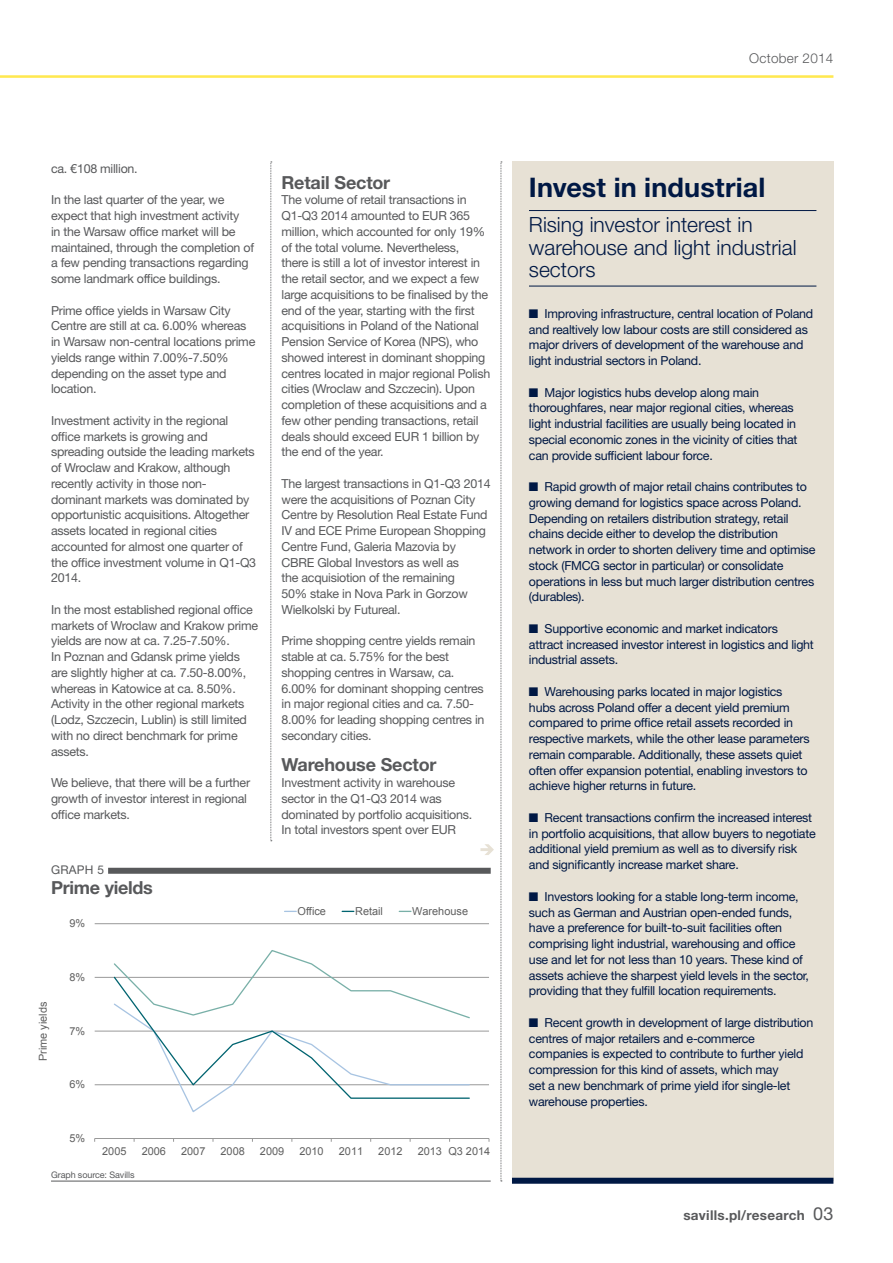
<style>
.page{position:relative;width:893px;height:1263px;background:#fff}
.page>*{position:absolute;margin:0;border:0;box-sizing:border-box;transform-origin:0 0}
.t1{font:700 27px "Helvetica Neue LT Std";letter-spacing:.005em;color:#001844}
.t2{font:300 21px/22.5px "Helvetica Neue LT Std";color:#001844}
.t3{font:700 18px "Helvetica Neue LT Std";letter-spacing:-.01em;color:#58595b}
.t4{font:700 13.5px "Helvetica Neue LT Std";letter-spacing:.02em;color:#58595b}
.t5{font:300 13.5px "Helvetica Neue LT Std";letter-spacing:.02em;color:#58595b}
.t6{font:12.45px/15.8px "Helvetica Neue LT Std";letter-spacing:-.02em;color:#58595b}
.t7{font:12.45px/15.8px "Helvetica Neue LT Std";letter-spacing:-.02em;color:#001844}
.t8{font:12px "Helvetica Neue LT Std";color:#58595b}
.t9{font:10.95px "Arial";color:#5f5f5f}
.t10{font:9px "Helvetica Neue LT Std";letter-spacing:-.01em;color:#58595b}
.s1{font-weight:400;font-size:18px}
</style>
<div class="page">
<hr style="left:0;top:75px;width:833px;height:3px;background:#ffe850">
<div style="left:512px;top:162px;width:321px;height:1019px;background:#e7e1d5"></div>
<svg style="left:270px;top:162px;width:2px;height:679px"></svg>
<svg style="left:501px;top:162px;width:1px;height:1019px"></svg>
<hr style="left:529px;top:210px;width:287px;height:1px;background:#001844">
<hr style="left:529px;top:286px;width:287px;height:1px;background:#001844">
<div style="left:512px;top:1178px;width:321px;height:6px;background:#001844"></div>
<div style="left:108px;top:868px;width:383px;height:6px;background:#58595b"></div>
<hr style="left:51px;top:1181px;width:440px;height:1px;background:#58595b">
<svg style="left:480px;top:844px;width:14px;height:11px"></svg>
<hr style="left:95px;top:1084px;width:394px;height:1px;background:#999">
<hr style="left:95px;top:1031px;width:394px;height:1px;background:#999">
<hr style="left:95px;top:977px;width:394px;height:1px;background:#999">
<hr style="left:95px;top:923px;width:394px;height:1px;background:#999">
<hr style="left:95px;top:1138px;width:394px;height:1px;background:#999">
<svg style="left:113px;top:950px;width:358px;height:163px"></svg>
<svg style="left:342px;top:911px;width:12px;height:1px"></svg>
<svg style="left:399px;top:911px;width:12px;height:1px"></svg>
<p class="t5" style="left:749px;top:50px;width:86px">October 2014</p>
<p class="t6" style="left:51px;top:160px;width:88px">ca. €108 million.</p>
<p class="t6" style="left:51px;top:192px;width:204px">In the last quarter of the year, we expect that high investment activity<br>in the Warsaw office market will be maintained, through the completion of a few pending transactions regarding some landmark office buildings.</p>
<p class="t6" style="left:51px;top:302px;width:206px">Prime office yields in Warsaw City<br>Centre are still at ca. 6.00% whereas in Warsaw non-central locations prime yields range within 7.00%-7.50% depending on the asset type and location.</p>
<p class="t6" style="left:51px;top:412px;width:207px">Investment activity in the regional office markets is growing and spreading outside the leading markets of Wroclaw and Krakow, although recently activity in those non&shy;dominant markets was dominated by opportunistic acquisitions. Altogether assets located in regional cities accounted for almost one quarter of the office investment volume in Q1-Q3<br>2014.</p>
<p class="t6" style="left:51px;top:601px;width:209px">In the most established regional office markets of Wroclaw and Krakow prime yields are now at ca. 7.25-7.50%.<br>In Poznan and Gdansk prime yields are slightly higher at ca. 7.50-8.00%, whereas in Katowice at ca. 8.50%.<br>Activity in the other regional markets (Lodz, Szczecin, Lublin) is still limited with no direct benchmark for prime assets.</p>
<p class="t6" style="left:51px;top:775px;width:201px">We believe, that there will be a further growth of investor interest in regional office markets.</p>
<p class="t8" style="left:51px;top:862px;width:54px">graph 5</p>
<h3 class="t3" style="left:51px;top:876px;width:103px">Prime yields</h3>
<p class="t9" style="left:69px;top:916px;width:17px">9%</p>
<p class="t9" style="left:36px;top:1061px;width:61px;rotate:-90deg">Prime yields</p>
<p class="t9" style="left:69px;top:970px;width:17px">8%</p>
<p class="t9" style="left:69px;top:1023px;width:17px">7%</p>
<p class="t9" style="left:69px;top:1077px;width:17px">6%</p>
<p class="t9" style="left:69px;top:1131px;width:17px">5%</p>
<h3 class="t3" style="left:281px;top:171px;width:110px">Retail Sector</h3>
<p class="t6" style="left:281px;top:192px;width:210px">The volume of retail transactions in Q1-Q3 2014 amounted to EUR 365 million, which accounted for only 19% of the total volume. Nevertheless,<br>there is still a lot of investor interest in the retail sector, and we expect a few large acquisitions to be finalised by the end of the year, starting with the first acquisitions in Poland of the National Pension Service of Korea (NPS), who showed interest in dominant shopping centres located in major regional Polish cities (Wroclaw and Szczecin). Upon completion of these acquisitions and a few other pending transactions, retail deals should exceed EUR 1 billion by the end of the year.</p>
<p class="t6" style="left:281px;top:475px;width:211px">The largest transactions in Q1-Q3 2014 were the acquisitions of Poznan City Centre by Resolution Real Estate Fund IV and ECE Prime European Shopping Centre Fund, Galeria Mazovia by CBRE Global Investors as well as<br>the acquisiotion of the remaining<br>50% stake in Nova Park in Gorzow Wielkolski by Futureal.</p>
<p class="t6" style="left:281px;top:633px;width:204px">Prime shopping centre yields remain stable at ca. 5.75% for the best shopping centres in Warsaw, ca.<br>6.00% for dominant shopping centres in major regional cities and ca. 7.50-<br>8.00% for leading shopping centres in secondary cities.</p>
<h3 class="t3" style="left:281px;top:754px;width:156px">Warehouse Sector</h3>
<p class="t6" style="left:281px;top:775px;width:192px">Investment activity in warehouse sector in the Q1-Q3 2014 was dominated by portfolio acquisitions.<br>In total investors spent over EUR</p>
<p class="t9" style="left:297px;top:904px;width:30px">Office</p>
<p class="t9" style="left:355px;top:904px;width:29px">Retail</p>
<p class="t9" style="left:412px;top:904px;width:57px">Warehouse</p>
<p class="t9" style="left:102px;top:1144px;width:26px">2005</p>
<p class="t9" style="left:142px;top:1144px;width:26px">2006</p>
<p class="t9" style="left:181px;top:1144px;width:26px">2007</p>
<p class="t9" style="left:221px;top:1144px;width:26px">2008</p>
<p class="t9" style="left:260px;top:1144px;width:26px">2009</p>
<p class="t9" style="left:299px;top:1144px;width:26px">2010</p>
<p class="t9" style="left:339px;top:1144px;width:26px">2011</p>
<p class="t9" style="left:378px;top:1144px;width:26px">2012</p>
<p class="t9" style="left:418px;top:1144px;width:74px">2013 Q3 2014</p>
<p class="t10" style="left:51px;top:1169px;width:85px">Graph source: Savills</p>
<h1 class="t1" style="left:529px;top:171px;width:238px">Invest in industrial</h1>
<h2 class="t2" style="left:529px;top:213px;width:269px">Rising investor interest in warehouse and light industrial sectors</h2>
<p class="t7" style="left:529px;top:305px;width:286px">■ Improving infrastructure, central location of Poland and realtively low labour costs are still considered as major drivers of development of the warehouse and light industrial sectors in Poland.</p>
<p class="t7" style="left:529px;top:384px;width:270px">■ Major logistics hubs develop along main thoroughfares, near major regional cities, whereas light industrial facilities are usually being located in special economic zones in the vicinity of cities that can provide sufficient labour force.</p>
<p class="t7" style="left:529px;top:479px;width:288px">■ Rapid growth of major retail chains contributes to growing demand for logistics space across Poland.<br>Depending on retailers distribution strategy, retail chains decide either to develop the distribution network in order to shorten delivery time and optimise stock (FMCG sector in particular) or consolidate operations in less but much larger distribution centres (durables).</p>
<p class="t7" style="left:529px;top:620px;width:286px">■ Supportive economic and market indicators attract increased investor interest in logistics and light industrial assets.</p>
<p class="t7" style="left:529px;top:683px;width:282px">■ Warehousing parks located in major logistics hubs across Poland offer a decent yield premium compared to prime office retail assets recorded in respective markets, while the other lease parameters remain comparable. Additionally, these assets quiet often offer expansion potential, enabling investors to achieve higher returns in future.</p>
<p class="t7" style="left:529px;top:809px;width:288px">■ Recent transactions confirm the increased interest in portfolio acquisitions, that allow buyers to negotiate additional yield premium as well as to diversify risk and significantly increase market share.</p>
<p class="t7" style="left:529px;top:888px;width:282px">■ Investors looking for a stable long-term income, such as German and Austrian open-ended funds, have a preference for built-to-suit facilities often comprising light industrial, warehousing and office use and let for not less than 10 years. These kind of assets achieve the sharpest yield levels in the sector, providing that they fulfill location requirements.</p>
<p class="t7" style="left:529px;top:1014px;width:286px">■ Recent growth in development of large distribution centres of major retailers and e-commerce companies is expected to contribute to further yield compression for this kind of assets, which may<br>set a new benchmark of prime yield ifor single-let warehouse properties.</p>
<p class="t4" style="left:683px;top:1207px;width:152px">savills.pl/research <span class="s1">03</span></p>
</div>
